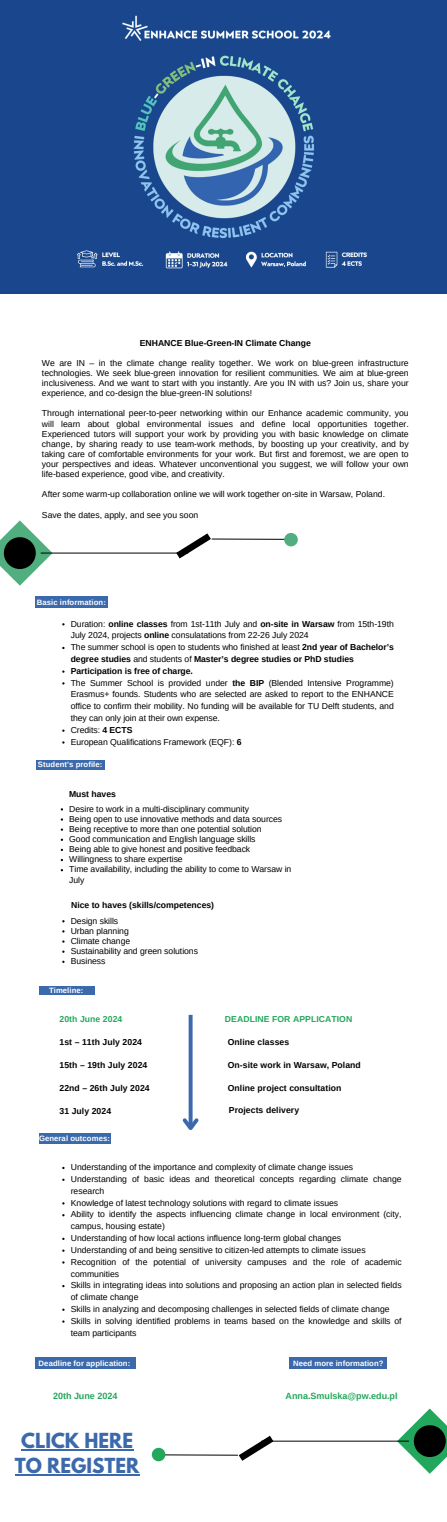
<style>
.page{position:relative;width:447px;height:1522px;background:#fff}
.page>*{position:absolute;margin:0;border:0;box-sizing:border-box;transform-origin:0 0}
.t1{font:700 18.38px/25.3px "League Spartan";color:#3b69ac;text-align:center}
.t2{font:700 9px "Arimo";letter-spacing:-.005em;color:#23a75c}
.t3{font:8.62px/10.1px "Arimo";color:#000}
.t4{font:700 8.62px/11.9px "Arimo";color:#000}
.t5{font:700 8.62px "Arimo";letter-spacing:.01em;color:#23a75c}
.t6{font:700 7.73px "Arimo";letter-spacing:.01em;color:#fff}
.s1{font-weight:700}
.s2{font-weight:400}
</style>
<div class="page">
<div style="left:35px;top:1357px;width:100px;height:12px;background:#3b69ac"></div>
<div style="left:39px;top:1133px;width:71px;height:11px;background:#3b69ac"></div>
<div style="left:39px;top:986px;width:55px;height:9px;background:#3b69ac"></div>
<div style="left:35px;top:597px;width:72px;height:11px;background:#3b69ac"></div>
<svg style="left:396px;top:1408px;width:50px;height:65px"></svg>
<div style="left:413px;top:1425px;width:32px;height:32px;background:#000;border-radius:50%"></div>
<div style="left:151px;top:1447px;width:14px;height:14px;background:#23a75c;border-radius:50%"></div>
<svg style="left:161px;top:1435px;width:119px;height:26px"></svg>
<hr style="left:261px;top:1440px;width:147px;height:1px;background:#000">
<div style="left:288px;top:1357px;width:98px;height:11px;background:#3b69ac"></div>
<div style="left:36px;top:759px;width:68px;height:10px;background:#3b69ac"></div>
<svg style="left:188px;top:1015px;width:4px;height:99px"></svg>
<svg style="left:182px;top:1114px;width:17px;height:16px"></svg>
<img style="left:0;top:0;width:446px;height:293px">
<hr style="left:21px;top:1449px;width:112px;height:1px;background:#3b69ac">
<hr style="left:15px;top:1474px;width:124px;height:2px;background:#3b69ac">
<svg style="left:0;top:520px;width:52px;height:66px"></svg>
<div style="left:4px;top:537px;width:32px;height:32px;background:#000;border-radius:50%"></div>
<div style="left:284px;top:533px;width:13px;height:13px;background:#51ae7f;border-radius:50%"></div>
<svg style="left:169px;top:533px;width:118px;height:26px"></svg>
<hr style="left:41px;top:553px;width:147px;height:1px;background:#000">
<p class="t4" style="left:139px;top:337px;width:172px">ENHANCE Blue-Green-IN Climate Change</p>
<p class="t3" style="left:42px;top:358px;width:368px;text-align:justify">We are IN – in the climate change reality together. We work on blue-green infrastructure technologies. We seek blue-green innovation for resilient communities. We aim at blue-green inclusiveness. And we want to start with you instantly. Are you IN with us? Join us, share your experience, and co-design the blue-green-IN solutions!</p>
<p class="t3" style="left:42px;top:408px;width:368px;text-align:justify">Through international peer-to-peer networking within our Enhance academic community, you will learn about global environmental issues and define local opportunities together.<br>Experienced tutors will support your work by providing you with basic knowledge on climate change, by sharing ready to use team-work methods, by boosting up your creativity, and by taking care of comfortable environments for your work. But first and foremost, we are open to your perspectives and ideas. Whatever unconventional you suggest, we will follow your own life-based experience, good vibe, and creativity.</p>
<p class="t3" style="left:42px;top:489px;width:344px">After some warm-up collaboration online we will work together on-site in Warsaw, Poland.</p>
<p class="t3" style="left:42px;top:510px;width:158px">Save the dates, apply, and see you soon</p>
<p class="t6" style="left:37px;top:597px;width:71px">Basic information:</p>
<p class="t3" style="left:71px;top:617px;width:324px;line-height:11.9px">Duration: <span class="s1">online classes</span> from 1st-11th July and <span class="s1">on-site in Warsaw</span> from 15th-19th<br>July 2024, projects <span class="s1">online</span> consulatations from 22-26 July 2024</p>
<p class="t4" style="left:71px;top:641px;width:324px"><span class="s2">The summer school is open to students who finished at least</span> 2nd year of Bachelor’s degree studies <span class="s2">and students of</span> Master’s degree studies or PhD studies</p>
<p class="t4" style="left:71px;top:665px;width:124px">Participation is free of charge.</p>
<p class="t3" style="left:71px;top:677px;width:324px;line-height:11.9px;text-align:justify">The Summer School is provided under <span class="s1">the BIP</span> (Blended Intensive Programme)<br>Erasmus+ founds. Students who are selected are asked to report to the ENHANCE office to confirm their mobility. No funding will be available for TU Delft students, and they can only join at their own expense.</p>
<p class="t3" style="left:71px;top:725px;width:63px">Credits: <span class="s1">4 ECTS</span></p>
<h3 class="t3" style="left:71px;top:736px;width:172px">European Qualifications Framework (EQF): <span class="s1">6</span></h3>
<p class="t6" style="left:38px;top:760px;width:66px">Student's profile:</p>
<h3 class="t4" style="left:69px;top:788px;width:48px">Must haves</h3>
<p class="t3" style="left:69px;top:803px;width:181px">Desire to work in a multi-disciplinary community</p>
<h3 class="t3" style="left:69px;top:813px;width:214px">Being open to use innovative methods and data sources</h3>
<h4 class="t3" style="left:69px;top:824px;width:193px">Being receptive to more than one potential solution</h4>
<p class="t3" style="left:69px;top:834px;width:187px">Good communication and English language skills</p>
<p class="t3" style="left:69px;top:844px;width:182px">Being able to give honest and positive feedback</p>
<p class="t3" style="left:69px;top:854px;width:115px">Willingness to share expertise</p>
<p class="t3" style="left:69px;top:864px;width:223px">Time availability, including the ability to come to Warsaw in<br>July</p>
<p class="t3" style="left:71px;top:915px;width:49px">Design skills</p>
<h3 class="t3" style="left:71px;top:925px;width:59px">Urban planning</h3>
<h3 class="t3" style="left:71px;top:935px;width:61px">Climate change</h3>
<h3 class="t3" style="left:71px;top:946px;width:129px">Sustainability and green solutions</h3>
<h3 class="t3" style="left:71px;top:956px;width:36px">Business</h3>
<h4 class="t4" style="left:71px;top:898px;width:144px">Nice to haves (skills/competences)</h4>
<h4 class="t6" style="left:49px;top:986px;width:36px">Timeline:</h4>
<h4 class="t5" style="left:59px;top:1014px;width:64px">20th June 2024</h4>
<p class="t5" style="left:224px;top:1014px;width:129px">DEADLINE FOR APPLICATION</p>
<p class="t4" style="left:59px;top:1036px;width:84px">1st – 11th July 2024</p>
<p class="t4" style="left:227px;top:1036px;width:63px">Online classes</p>
<p class="t4" style="left:59px;top:1059px;width:89px">15th – 19th July 2024</p>
<p class="t4" style="left:227px;top:1059px;width:134px">On-site work in Warsaw, Poland</p>
<p class="t4" style="left:59px;top:1082px;width:92px">22nd – 26th July 2024</p>
<p class="t4" style="left:59px;top:1105px;width:53px">31 July 2024</p>
<p class="t6" style="left:39px;top:1134px;width:72px">General outcomes:</p>
<h3 class="t4" style="left:227px;top:1082px;width:115px">Online project consultation</h3>
<h3 class="t4" style="left:228px;top:1104px;width:72px">Projects delivery</h3>
<h3 class="t3" style="left:71px;top:1162px;width:283px">Understanding of the importance and complexity of climate change issues</h3>
<p class="t3" style="left:71px;top:1173px;width:332px;line-height:11.9px">Understanding of basic ideas and theoretical concepts regarding climate change research</p>
<h2 class="t3" style="left:71px;top:1197px;width:268px">Knowledge of latest technology solutions with regard to climate issues</h2>
<h3 class="t3" style="left:71px;top:1208px;width:332px;line-height:11.9px">Ability to identify the aspects influencing climate change in local environment (city, campus, housing estate)</h3>
<h3 class="t3" style="left:71px;top:1233px;width:271px">Understanding of how local actions influence long-term global changes</h3>
<h3 class="t3" style="left:71px;top:1245px;width:296px">Understanding of and being sensitive to citizen-led attempts to climate issues</h3>
<h3 class="t3" style="left:71px;top:1255px;width:332px;line-height:11.9px">Recognition of the potential of university campuses and the role of academic communities</h3>
<p class="t3" style="left:71px;top:1279px;width:332px;line-height:11.9px">Skills in integrating ideas into solutions and proposing an action plan in selected fields of climate change</p>
<p class="t3" style="left:71px;top:1304px;width:320px">Skills in analyzing and decomposing challenges in selected fields of climate change</p>
<p class="t3" style="left:71px;top:1315px;width:332px;line-height:11.9px">Skills in solving identified problems in teams based on the knowledge and skills of team participants</p>
<p class="t6" style="left:39px;top:1358px;width:93px">Deadline for application:</p>
<p class="t6" style="left:293px;top:1358px;width:92px">Need more information?</p>
<p class="t2" style="left:53px;top:1391px;width:66px">20th June 2024</p>
<p class="t1" style="left:15px;top:1430px;width:126px">CLICK HERE<br>TO REGISTER</p>
<h4 class="t2" style="left:285px;top:1391px;width:113px">Anna.Smulska@pw.edu.pl</h4>
</div>
